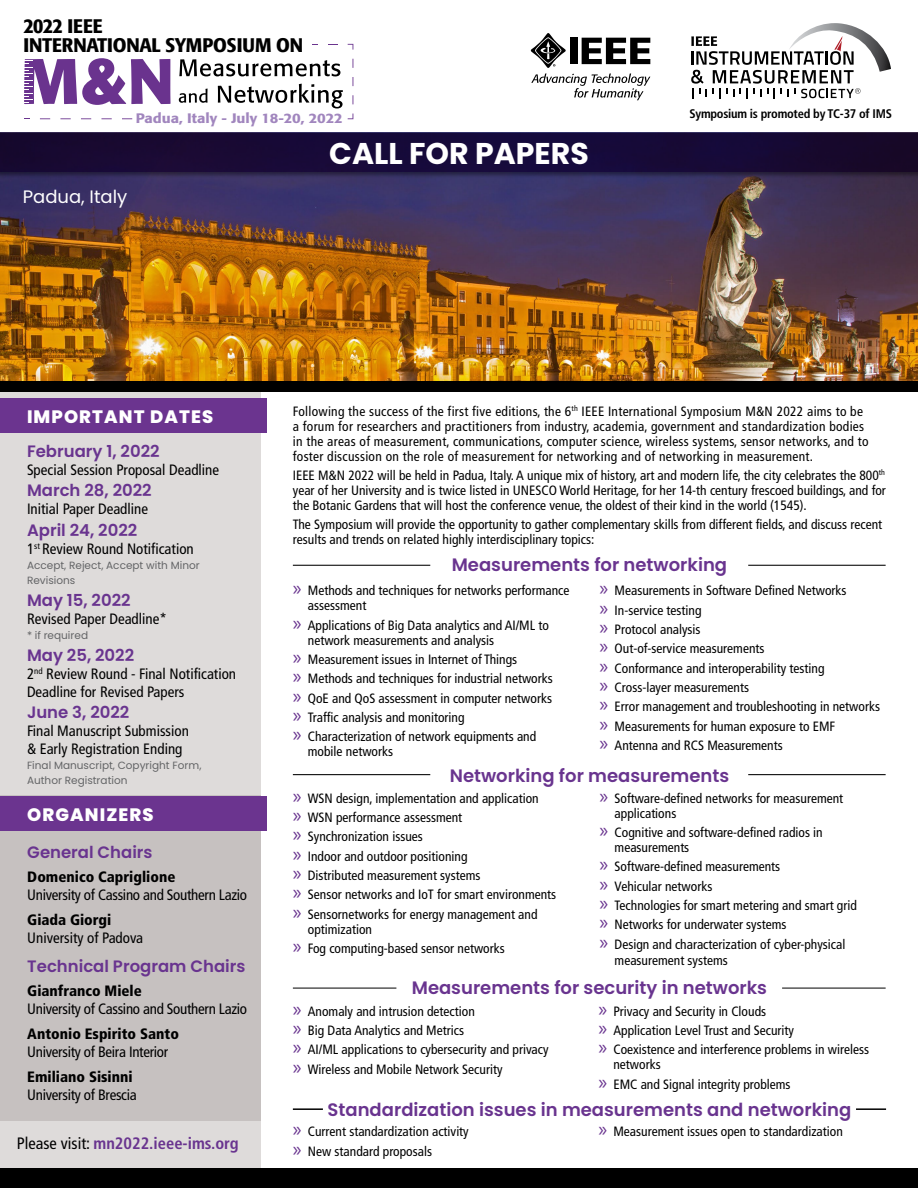
<style>
.page{position:relative;width:918px;height:1188px;background:#fff}
.page>*{position:absolute;margin:0;border:0;box-sizing:border-box;transform-origin:0 0}
.t1{font:700 30px "Poppins";color:#fff}
.t2{font:500 condensed 21px "Formata";color:#000}
.t3{font:500 condensed 19.5px "Formata";letter-spacing:-.005em;color:#000;scale:1.09 1}
.t4{font:600 18px "Poppins";color:#69348f}
.t5{font:800 18px "Poppins";letter-spacing:.06em;color:#fff}
.t6{font:18px "Poppins";color:#fff}
.t7{font:600 16.5px "Poppins";color:#69348f}
.t8{font:700 condensed 16.5px "Frutiger";color:#69348f}
.t9{font:condensed 15px/18px "Frutiger";color:#000}
.t10{font:condensed 15px "Frutiger";letter-spacing:-.02em;color:#000}
.t11{font:900 condensed 15px "Frutiger";color:#000}
.t12{font:500 13.65px "Formata";color:#a186be;scale:1.09 1}
.t13{font:condensed 13.5px/19.4px "Frutiger";color:#000}
.t14{font:condensed 13.5px/15px "Frutiger";letter-spacing:.02em;color:#000}
.t15{font:700 condensed 12.45px "Frutiger";letter-spacing:-.02em;color:#000}
.t16{font:10.5px/15px "Poppins";color:#636466}
.s1{font-size:19.5px}
.s2{font-weight:400;color:#000}
.s3{font-family:"Myriad Pro";font-stretch:normal;font-size:21px;color:#69348f}
</style>
<div class="page">
<div style="left:0;top:149px;width:261px;height:1039px;background:#dedbda"></div>
<img style="left:0;top:133px;width:918px;height:249px">
<div style="left:0;top:795px;width:261px;height:326px;background:#c6c1c0"></div>
<div style="left:0;top:134px;width:918px;height:44px;background:#000;opacity:.4"></div>
<div style="left:0;top:134px;width:918px;height:38px;background:linear-gradient(to right,#190a3a,#170a33)"></div>
<div style="left:0;top:134px;width:918px;height:34px;background:#170a36"></div>
<div style="left:0;top:398px;width:267px;height:35px;background:#6b348f"></div>
<div style="left:0;top:796px;width:267px;height:35px;background:#6b348f"></div>
<div style="left:0;top:1168px;width:918px;height:20px;background:#000"></div>
<svg style="left:531px;top:33px;width:119px;height:67px"></svg>
<svg style="left:691px;top:23px;width:200px;height:76px"></svg>
<hr style="left:293px;top:988px;width:103px;height:1px;background:#000">
<hr style="left:748px;top:565px;width:138px;height:1px;background:#000">
<hr style="left:293px;top:565px;width:137px;height:1px;background:#000">
<hr style="left:748px;top:774px;width:138px;height:1px;background:#000">
<hr style="left:293px;top:774px;width:137px;height:1px;background:#000">
<hr style="left:782px;top:988px;width:104px;height:1px;background:#000">
<hr style="left:293px;top:1108px;width:30px;height:2px;background:#000">
<hr style="left:856px;top:1108px;width:30px;height:2px;background:#000">
<svg style="left:179px;top:59px;width:175px;height:60px"></svg>
<svg style="left:24px;top:58px;width:147px;height:47px"></svg>
<div style="left:0;top:382px;width:918px;height:10px;background:#000"></div>
<h2 class="t2" style="left:23px;top:13px;width:81px">2022 <span class="s1">IEEE</span></h2>
<h3 class="t3" style="left:23px;top:33px;width:258px">INTERNATIONAL SYMPOSIUM ON</h3>
<p class="t12" style="left:136px;top:109px;width:191px">Padua, Italy - July 18-20, 2022</p>
<h3 class="t6" style="left:23px;top:187px;width:106px">Padua, Italy</h3>
<h1 class="t1" style="left:329px;top:136px;width:261px">CALL FOR PAPERS</h1>
<p class="t15" style="left:690px;top:107px;width:204px">Symposium is promoted by TC-37 of IMS</p>
<h3 class="t5" style="left:27px;top:407px;width:188px">IMPORTANT DATES</h3>
<p class="t7" style="left:27px;top:441px;width:134px">February 1, 2022</p>
<p class="t9" style="left:27px;top:461px;width:194px">Special Session Proposal Deadline</p>
<p class="t7" style="left:27px;top:481px;width:126px">March 28, 2022</p>
<p class="t9" style="left:27px;top:500px;width:123px">Initial Paper Deadline</p>
<p class="t7" style="left:27px;top:521px;width:112px">April 24, 2022</p>
<p class="t9" style="left:27px;top:540px;width:168px">1<sup>st</sup> Review Round Notification</p>
<p class="t16" style="left:27px;top:558px;width:174px">Accept, Reject, Accept with Minor<br>Revisions</p>
<p class="t7" style="left:27px;top:591px;width:105px">May 15, 2022</p>
<p class="t9" style="left:27px;top:610px;width:141px">Revised Paper Deadline*</p>
<p class="t16" style="left:27px;top:628px;width:63px">* if required</p>
<p class="t7" style="left:27px;top:645px;width:109px">May 25, 2022</p>
<p class="t9" style="left:27px;top:665px;width:211px">2<sup>nd</sup> Review Round - Final Notification<br>Deadline for Revised Papers</p>
<p class="t7" style="left:27px;top:703px;width:104px">June 3, 2022</p>
<p class="t9" style="left:27px;top:722px;width:163px">Final Manuscript Submission &amp; Early Registration Ending</p>
<p class="t16" style="left:27px;top:758px;width:176px">Final Manuscript, Copyright Form,<br>Author Registration</p>
<h3 class="t5" style="left:27px;top:805px;width:128px">ORGANIZERS</h3>
<p class="t7" style="left:27px;top:842px;width:127px">General Chairs</p>
<p class="t11" style="left:27px;top:868px;width:150px">Domenico Capriglione</p>
<p class="t10" style="left:27px;top:886px;width:221px">University of Cassino and Southern Lazio</p>
<p class="t11" style="left:27px;top:911px;width:86px">Giada Giorgi</p>
<p class="t9" style="left:27px;top:929px;width:117px">University of Padova</p>
<p class="t7" style="left:27px;top:956px;width:220px">Technical Program Chairs</p>
<p class="t11" style="left:27px;top:982px;width:116px">Gianfranco Miele</p>
<p class="t10" style="left:27px;top:1000px;width:221px">University of Cassino and Southern Lazio</p>
<p class="t11" style="left:27px;top:1025px;width:153px">Antonio Espirito Santo</p>
<p class="t10" style="left:27px;top:1043px;width:143px">University of Beira Interior</p>
<p class="t11" style="left:27px;top:1068px;width:107px">Emiliano Sisinni</p>
<p class="t10" style="left:27px;top:1086px;width:111px">University of Brescia</p>
<p class="t8" style="left:17px;top:1134px;width:223px"><span class="s2">Please visit:</span> mn2022.ieee-ims.org</p>
<p class="t14" style="left:293px;top:404px;width:577px">Following the success of the first five editions, the 6<sup>th</sup> IEEE International Symposium M&amp;N 2022 aims to be a forum for researchers and practitioners from industry, academia, government and standardization bodies in the areas of measurement, communications, computer science, wireless systems, sensor networks, and to foster discussion on the role of measurement for networking and of networking in measurement.</p>
<p class="t13" style="left:293px;top:468px;width:595px;line-height:15px;text-align:justify">IEEE M&amp;N 2022 will be held in Padua, Italy. A unique mix of history, art and modern life, the city celebrates the 800<sup>th </sup>year of her University and is twice listed in UNESCO World Heritage, for her 14-th century frescoed buildings, and for the Botanic Gardens that will host the conference venue, the oldest of their kind in the world (1545).</p>
<p class="t13" style="left:293px;top:517px;width:591px;line-height:15px">The Symposium will provide the opportunity to gather complementary skills from different fields, and discuss recent results and trends on related highly interdisciplinary topics:</p>
<h3 class="t4" style="left:452px;top:554px;width:277px">Measurements for networking</h3>
<p class="t13" style="left:308px;top:583px;width:263px;line-height:15px;text-indent:-15px"><span class="s3">»</span> Methods and techniques for networks performance assessment</p>
<p class="t13" style="left:308px;top:618px;width:243px;line-height:15px;text-indent:-15px"><span class="s3">»</span> Applications of Big Data analytics and AI/ML to network measurements and analysis</p>
<p class="t13" style="left:293px;top:650px;width:261px"><span class="s3">»</span> Measurement issues in Internet of Things<br><span class="s3">»</span> Methods and techniques for industrial networks <span class="s3">»</span> QoE and QoS assessment in computer networks <span class="s3">»</span> Traffic analysis and monitoring<br><span class="s3">»</span> Characterization of network equipments and</p>
<p class="t13" style="left:308px;top:742px;width:87px">mobile networks</p>
<p class="t13" style="left:600px;top:581px;width:282px"><span class="s3">»</span> Measurements in Software Defined Networks<br><span class="s3">»</span> In-service testing<br><span class="s3">»</span> Protocol analysis<br><span class="s3">»</span> Out-of-service measurements<br><span class="s3">»</span> Conformance and interoperability testing<br><span class="s3">»</span> Cross-layer measurements<br><span class="s3">»</span> Error management and troubleshooting in networks <span class="s3">»</span> Measurements for human exposure to EMF<br><span class="s3">»</span> Antenna and RCS Measurements</p>
<h3 class="t4" style="left:450px;top:765px;width:281px">Networking for measurements</h3>
<p class="t13" style="left:293px;top:789px;width:265px"><span class="s3">»</span> WSN design, implementation and application<br><span class="s3">»</span> WSN performance assessment<br><span class="s3">»</span> Synchronization issues<br><span class="s3">»</span> Indoor and outdoor positioning<br><span class="s3">»</span> Distributed measurement systems<br><span class="s3">»</span> Sensor networks and IoT for smart environments <span class="s3">»</span> Sensornetworks for energy management and</p>
<p class="t13" style="left:293px;top:920px;width:213px;text-indent:15px">optimization<br><span class="s3">»</span> Fog computing-based sensor networks</p>
<p class="t13" style="left:615px;top:791px;width:230px;line-height:15px;text-indent:-15px"><span class="s3">»</span> Software-defined networks for measurement applications</p>
<p class="t13" style="left:615px;top:825px;width:210px;line-height:15px;text-indent:-15px"><span class="s3">»</span> Cognitive and software-defined radios in measurements</p>
<p class="t13" style="left:600px;top:857px;width:259px"><span class="s3">»</span> Software-defined measurements<br><span class="s3">»</span> Vehicular networks<br><span class="s3">»</span> Technologies for smart metering and smart grid <span class="s3">»</span> Networks for underwater systems<br><span class="s3">»</span> Design and characterization of cyber-physical</p>
<p class="t13" style="left:615px;top:951px;width:115px">measurement systems</p>
<h3 class="t4" style="left:412px;top:977px;width:357px">Measurements for security in networks</h3>
<p class="t13" style="left:293px;top:1001px;width:257px"><span class="s3">»</span> Anomaly and intrusion detection<br><span class="s3">»</span> Big Data Analytics and Metrics<br><span class="s3">»</span> AI/ML applications to cybersecurity and privacy <span class="s3">»</span> Wireless and Mobile Network Security</p>
<p class="t13" style="left:598px;top:1001px;width:272px"><span class="s3">»</span> Privacy and Security in Clouds<br><span class="s3">»</span> Application Level Trust and Security<br><span class="s3">»</span> Coexistence and interference problems in wireless</p>
<p class="t13" style="left:598px;top:1055px;width:194px;text-indent:15px">networks<br><span class="s3">»</span> EMC and Signal integrity problems</p>
<h3 class="t4" style="left:328px;top:1099px;width:525px">Standardization issues in measurements and networking</h3>
<p class="t13" style="left:293px;top:1122px;width:177px"><span class="s3">»</span> Current standardization activity <span class="s3">»</span> New standard proposals</p>
<p class="t13" style="left:598px;top:1122px;width:246px"><span class="s3">»</span> Measurement issues open to standardization</p>
</div>
